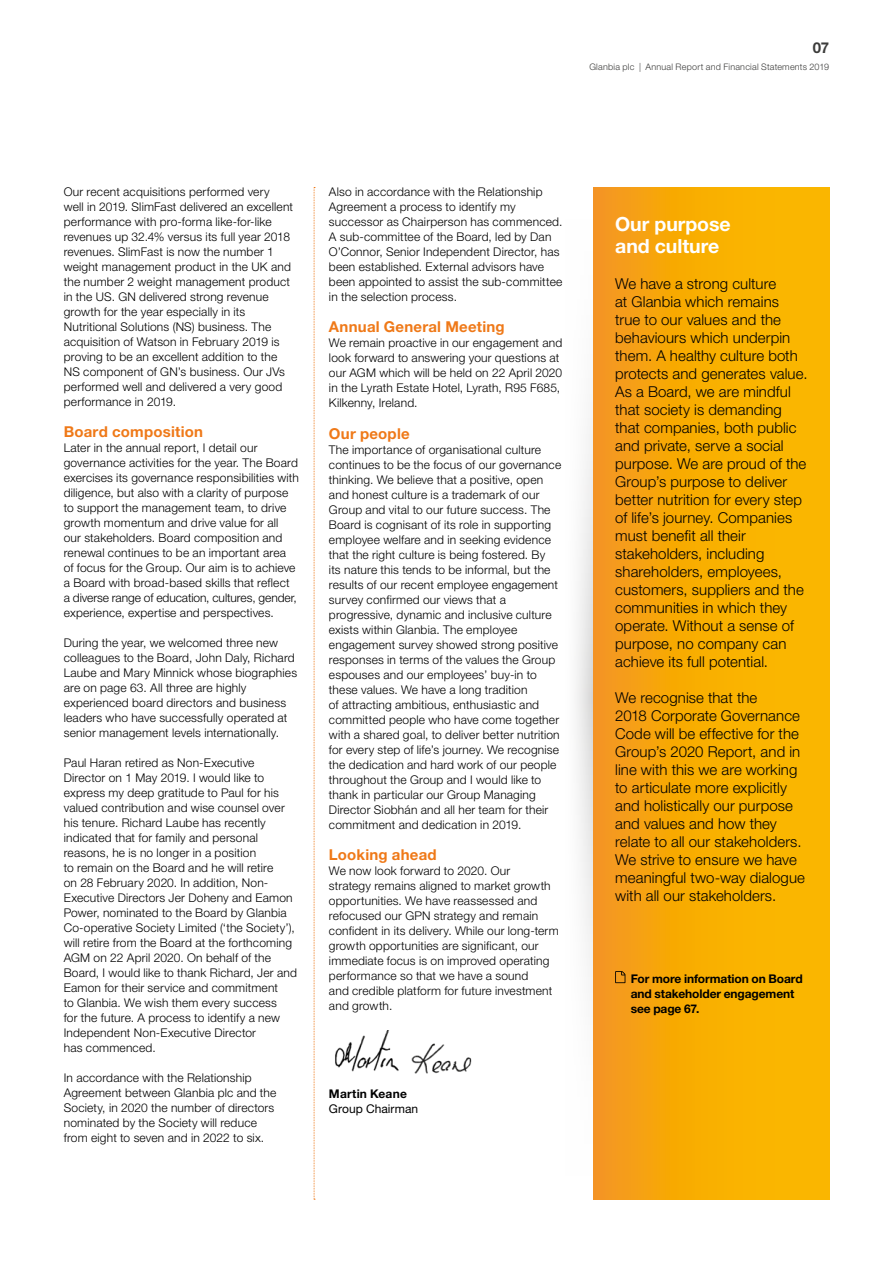
<style>
.page{position:relative;width:893px;height:1263px;background:#fff}
.page>*{position:absolute;margin:0;border:0;box-sizing:border-box;transform-origin:0 0}
.t1{font:700 19.5px/22.5px "Helvetica Neue LT Std";color:#fff}
.t2{font:300 15px/18px "Helvetica Neue LT Std";letter-spacing:.005em;color:#000}
.t3{font:700 15px "Helvetica Neue LT Std";letter-spacing:.015em;color:#ef7918}
.t4{font:700 15px "Helvetica Neue LT Std";color:#3c3c3b}
.t5{font:300 12px/15px "Helvetica Neue LT Std";letter-spacing:.015em;color:#000}
.t6{font:700 12px/15px "Helvetica Neue LT Std";letter-spacing:-.005em;color:#000}
.t7{font:12px "Helvetica Neue LT Std";color:#000}
.t8{font:700 12px "Helvetica Neue LT Std";letter-spacing:.015em;color:#000}
.t9{font:300 9px "Helvetica Neue LT Std";letter-spacing:.025em;color:#3c3c3b}
</style>
<div class="page">
<svg style="left:314px;top:187px;width:1px;height:1013px"></svg>
<svg style="left:576px;top:187px;width:18px;height:1012px"></svg>
<img style="left:335px;top:1030px;width:137px;height:44px">
<div style="left:594px;top:187px;width:235px;height:1012px;background:linear-gradient(to right,#f59b17,#fbbd00)"></div>
<svg style="left:615px;top:971px;width:10px;height:12px"></svg>
<p class="t4" style="left:813px;top:39px;width:18px">07</p>
<p class="t9" style="left:589px;top:62px;width:241px">Glanbia plc | Annual Report and Financial Statements 2019</p>
<p class="t5" style="left:64px;top:184px;width:231px">Our recent acquisitions performed very<br>well in 2019. SlimFast delivered an excellent performance with pro-forma like-for-like revenues up 32.4% versus its full year 2018 revenues. SlimFast is now the number 1 weight management product in the UK and the number 2 weight management product in the US. GN delivered strong revenue growth for the year especially in its Nutritional Solutions (NS) business. The acquisition of Watson in February 2019 is proving to be an excellent addition to the NS component of GN’s business. Our JVs performed well and delivered a very good performance in 2019.</p>
<p class="t3" style="left:64px;top:423px;width:141px">Board composition</p>
<p class="t5" style="left:64px;top:440px;width:237px">Later in the annual report, I detail our governance activities for the year. The Board exercises its governance responsibilities with diligence, but also with a clarity of purpose to support the management team, to drive growth momentum and drive value for all<br>our stakeholders. Board composition and renewal continues to be an important area<br>of focus for the Group. Our aim is to achieve a Board with broad-based skills that reflect<br>a diverse range of education, cultures, gender, experience, expertise and perspectives.</p>
<p class="t5" style="left:64px;top:635px;width:235px">During the year, we welcomed three new colleagues to the Board, John Daly, Richard Laube and Mary Minnick whose biographies are on page 63. All three are highly experienced board directors and business leaders who have successfully operated at senior management levels internationally.</p>
<p class="t5" style="left:64px;top:755px;width:235px">Paul Haran retired as Non-Executive Director on 1 May 2019. I would like to express my deep gratitude to Paul for his valued contribution and wise counsel over his tenure. Richard Laube has recently indicated that for family and personal reasons, he is no longer in a position<br>to remain on the Board and he will retire<br>on 28 February 2020. In addition, Non-Executive Directors Jer Doheny and Eamon Power, nominated to the Board by Glanbia Co-operative Society Limited (‘the Society’), will retire from the Board at the forthcoming AGM on 22 April 2020. On behalf of the Board, I would like to thank Richard, Jer and Eamon for their service and commitment<br>to Glanbia. We wish them every success<br>for the future. A process to identify a new Independent Non-Executive Director<br>has commenced.</p>
<p class="t5" style="left:64px;top:1070px;width:214px">In accordance with the Relationship Agreement between Glanbia plc and the Society, in 2020 the number of directors nominated by the Society will reduce from eight to seven and in 2022 to six.</p>
<p class="t5" style="left:329px;top:184px;width:235px">Also in accordance with the Relationship Agreement a process to identify my successor as Chairperson has commenced.<br>A sub-committee of the Board, led by Dan O’Connor, Senior Independent Director, has been established. External advisors have been appointed to assist the sub-committee in the selection process.</p>
<p class="t3" style="left:329px;top:318px;width:177px">Annual General Meeting</p>
<p class="t5" style="left:329px;top:335px;width:235px">We remain proactive in our engagement and look forward to answering your questions at our AGM which will be held on 22 April 2020 in the Lyrath Estate Hotel, Lyrath, R95 F685, Kilkenny, Ireland.</p>
<p class="t3" style="left:329px;top:424px;width:82px">Our people</p>
<p class="t5" style="left:329px;top:442px;width:234px">The importance of organisational culture continues to be the focus of our governance thinking. We believe that a positive, open and honest culture is a trademark of our Group and vital to our future success. The Board is cognisant of its role in supporting employee welfare and in seeking evidence that the right culture is being fostered. By<br>its nature this tends to be informal, but the results of our recent employee engagement survey confirmed our views that a progressive, dynamic and inclusive culture exists within Glanbia. The employee engagement survey showed strong positive responses in terms of the values the Group espouses and our employees’ buy-in to these values. We have a long tradition<br>of attracting ambitious, enthusiastic and committed people who have come together with a shared goal, to deliver better nutrition for every step of life’s journey. We recognise the dedication and hard work of our people throughout the Group and I would like to thank in particular our Group Managing Director Siobhán and all her team for their commitment and dedication in 2019.</p>
<p class="t3" style="left:329px;top:846px;width:109px">Looking ahead</p>
<p class="t5" style="left:329px;top:863px;width:231px">We now look forward to 2020. Our<br>strategy remains aligned to market growth opportunities. We have reassessed and refocused our GPN strategy and remain confident in its delivery. While our long-term growth opportunities are significant, our immediate focus is on improved operating performance so that we have a sound<br>and credible platform for future investment and growth.</p>
<p class="t8" style="left:329px;top:1087px;width:79px">Martin Keane</p>
<p class="t7" style="left:329px;top:1102px;width:91px">Group Chairman</p>
<h1 class="t1" style="left:615px;top:212px;width:117px">Our purpose and culture</h1>
<p class="t2" style="left:615px;top:275px;width:194px">We have a strong culture<br>at Glanbia which remains true to our values and the behaviours which underpin them. A healthy culture both protects and generates value.<br>As a Board, we are mindful that society is demanding that companies, both public and private, serve a social purpose. We are proud of the<br>Group’s purpose to deliver better nutrition for every step of life’s journey. Companies must benefit all their stakeholders, including shareholders, employees, customers, suppliers and the communities in which they operate. Without a sense of purpose, no company can achieve its full potential.</p>
<p class="t2" style="left:615px;top:689px;width:191px">We recognise that the<br>2018 Corporate Governance<br>Code will be effective for the<br>Group’s 2020 Report, and in line with this we are working to articulate more explicitly and holistically our purpose and values and how they relate to all our stakeholders.<br>We strive to ensure we have meaningful two-way dialogue with all our stakeholders.</p>
<p class="t6" style="left:631px;top:971px;width:174px">For more information on Board and stakeholder engagement see page 67.</p>
</div>
